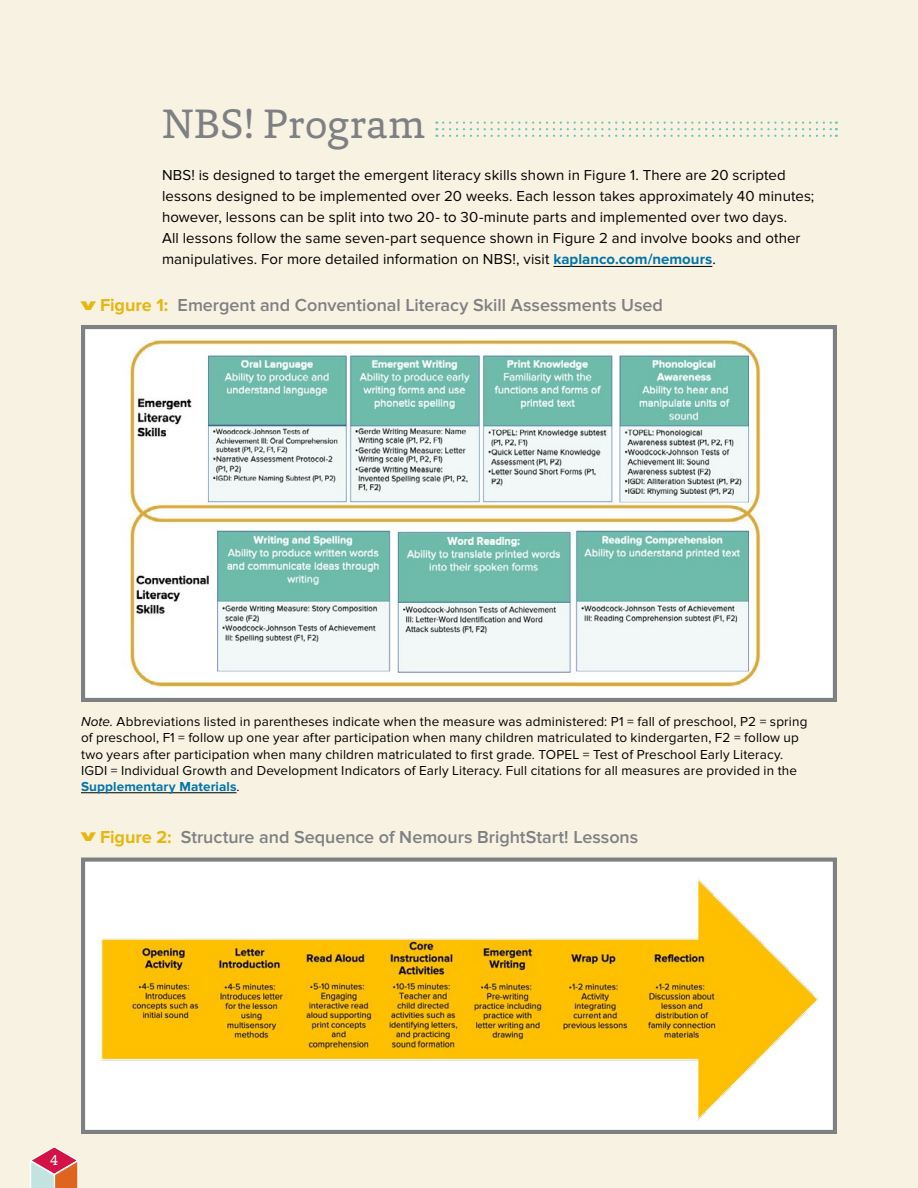
<style>
.page{position:relative;width:918px;height:1188px;background:#f8f2e2}
.page>*{position:absolute;margin:0;border:0;box-sizing:border-box;transform-origin:0 0}
.t1{font:42px "Capita";color:#7e8083}
.t2{font:600 18px "Proxima Nova";color:#7e8083}
.t3{font:15px/21px "Proxima Nova";letter-spacing:.005em;color:#000}
.t4{font:15px "Capita";color:#fff}
.t5{font:13.5px/16.2px "Proxima Nova";letter-spacing:.01em;color:#000}
.s1{font-weight:700;color:#0075ac}
.s2{font-weight:900;color:#e6b711}
.s3{font-weight:700;color:#e6b711}
.s4{font-style:italic}
</style>
<div class="page">
<hr style="left:81px;top:793px;width:156px;height:1px;background:#000">
<hr style="left:553px;top:266px;width:159px;height:1px;background:#000">
<div style="left:83px;top:327px;width:752px;height:373px;background:#fff"></div>
<img style="left:128px;top:339px;width:633px;height:349px">
<div style="left:81px;top:325px;width:756px;height:377px;border:4px solid #7e8083"></div>
<div style="left:83px;top:860px;width:752px;height:272px;background:#fff"></div>
<img style="left:101px;top:878px;width:717px;height:243px">
<div style="left:81px;top:858px;width:756px;height:276px;border:4px solid #7e8083"></div>
<svg style="left:443px;top:122px;width:394px;height:15px"></svg>
<svg style="left:30px;top:1146px;width:49px;height:42px"></svg>
<h1 class="t1" style="left:162px;top:96px;width:265px">NBS! Program</h1>
<p class="t3" style="left:162px;top:165px;width:654px">NBS! is designed to target the emergent literacy skills shown in Figure 1. There are 20 scripted lessons designed to be implemented over 20 weeks. Each lesson takes approximately 40 minutes; however, lessons can be split into two 20- to 30-minute parts and implemented over two days.<br>All lessons follow the same seven-part sequence shown in Figure 2 and involve books and other manipulatives. For more detailed information on NBS!, visit <span class="s1">kaplanco.com/nemours</span>.</p>
<h2 class="t2" style="left:81px;top:295px;width:584px"><span class="s2">v</span> <span class="s3">Figure 1:</span> Emergent and Conventional Literacy Skill Assessments Used</h2>
<p class="t5" style="left:81px;top:714px;width:728px"><span class="s4">Note.</span> Abbreviations listed in parentheses indicate when the measure was administered: P1 = fall of preschool, P2 = spring of preschool, F1 = follow up one year after participation when many children matriculated to kindergarten, F2 = follow up two years after participation when many children matriculated to first grade. TOPEL = Test of Preschool Early Literacy.<br>IGDI = Individual Growth and Development Indicators of Early Literacy. Full citations for all measures are provided in the <span class="s1">Supplementary Materials</span>.</p>
<h2 class="t2" style="left:81px;top:826px;width:559px"><span class="s2">v</span> <span class="s3">Figure 2:</span> Structure and Sequence of Nemours BrightStart! Lessons</h2>
<p class="t4" style="left:50px;top:1150px;width:10px">4</p>
</div>
